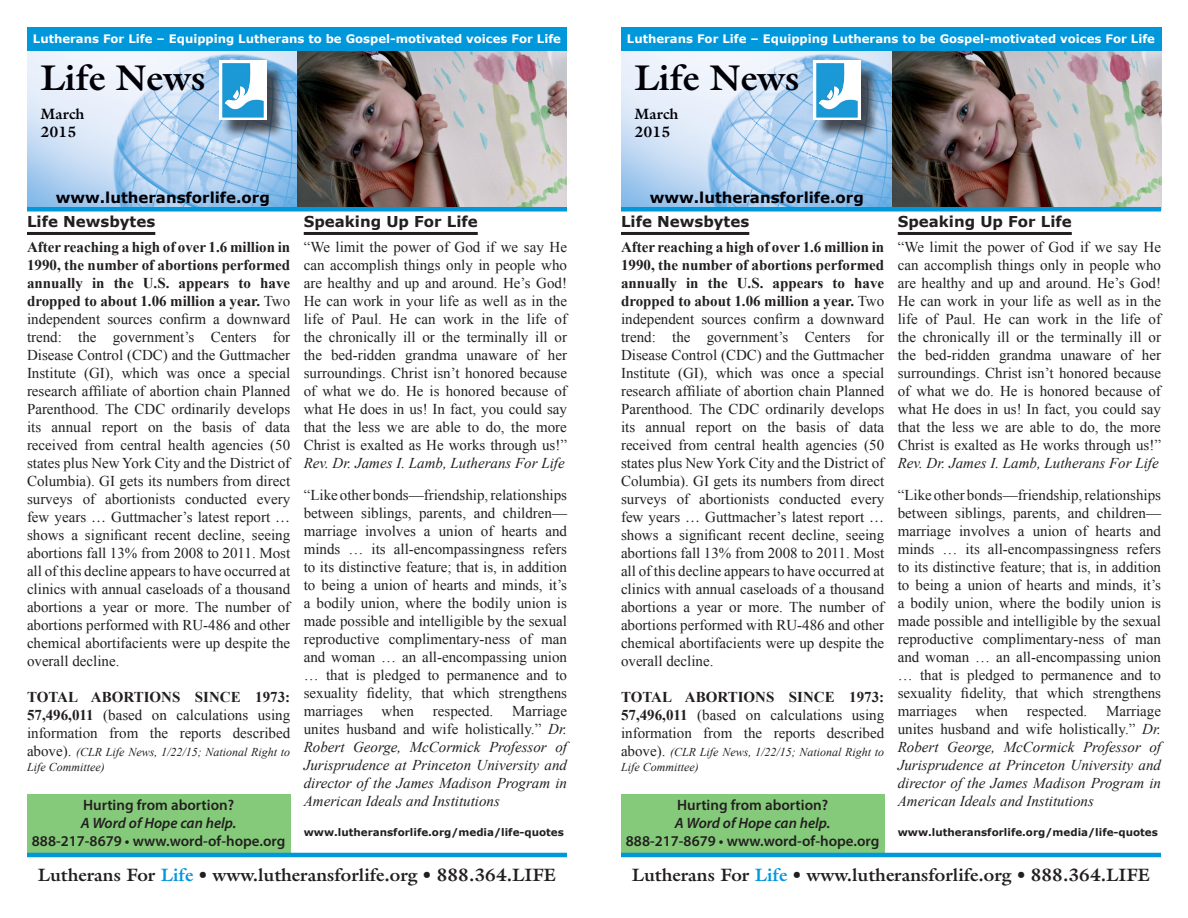
<style>
.page{position:relative;width:1188px;height:918px;background:#fff}
.page>*{position:absolute;margin:0;border:0;box-sizing:border-box;transform-origin:0 0}
.t1{font:700 36px "Galliard Std";color:#000006}
.t2{font:700 18px "Galliard Std";color:#231f20}
.t3{font:15px/18px "Times New Roman";color:#231f20;text-align:justify}
.t4{font:italic 15px/18px "Times New Roman";color:#231f20;text-align:justify}
.t5{font:600 15px "Myriad Pro";color:#231f20}
.t6{font:700 15px "Verdana";color:#231f20}
.t7{font:700 15px "Verdana";color:#000006}
.t8{font:italic 600 15px "Myriad Pro";color:#231f20}
.t9{font:700 15px/18px "Galliard Std";color:#000006}
.t10{font:italic 12px/14.4px "Times New Roman";color:#231f20}
.t11{font:700 11.7px "Verdana";color:#fff}
.t12{font:700 10.35px "Verdana";color:#231f20}
.s1{font-weight:700}
.s2{font-family:"Galliard Std"}
.s3{font-style:normal;font-size:15px}
.s4{font-style:italic}
.s5{font-style:normal}
.s6{color:#0097db}
</style>
<div class="page">
<img style="left:297px;top:50px;width:270px;height:157px">
<img style="left:27px;top:50px;width:270px;height:157px">
<div style="left:27px;top:27px;width:540px;height:23px;background:#0097db"></div>
<hr style="left:304px;top:232px;width:174px;height:3px;background:#231f20">
<hr style="left:27px;top:232px;width:128px;height:3px;background:#231f20">
<div style="left:222px;top:63px;width:63px;height:76px;background:#231f20;opacity:.75"></div>
<div style="left:219px;top:61px;width:48px;height:59px;background:#fff"></div>
<img style="left:222px;top:63px;width:42px;height:55px">
<div style="left:27px;top:794px;width:263px;height:63px;background:#85ca7a"></div>
<hr style="left:27px;top:853px;width:540px;height:4px;background:#0097db">
<div style="left:27px;top:207px;width:540px;height:5px;background:#0097db"></div>
<img style="left:891px;top:50px;width:270px;height:157px">
<img style="left:621px;top:50px;width:270px;height:157px">
<div style="left:621px;top:27px;width:540px;height:23px;background:#0097db"></div>
<hr style="left:898px;top:232px;width:174px;height:3px;background:#231f20">
<hr style="left:621px;top:232px;width:128px;height:3px;background:#231f20">
<div style="left:816px;top:63px;width:63px;height:76px;background:#231f20;opacity:.75"></div>
<div style="left:813px;top:61px;width:48px;height:59px;background:#fff"></div>
<img style="left:816px;top:63px;width:42px;height:55px">
<div style="left:621px;top:794px;width:263px;height:63px;background:#85ca7a"></div>
<hr style="left:621px;top:853px;width:540px;height:4px;background:#0097db">
<div style="left:621px;top:207px;width:540px;height:5px;background:#0097db"></div>
<p class="t11" style="left:33px;top:31px;width:530px">Lutherans For Life – Equipping Lutherans to be Gospel-motivated voices For Life</p>
<p class="t11" style="left:627px;top:31px;width:530px">Lutherans For Life – Equipping Lutherans to be Gospel-motivated voices For Life</p>
<p class="t1" style="left:40px;top:54px;width:167px">Life News</p>
<p class="t1" style="left:635px;top:54px;width:167px">Life News</p>
<p class="t9" style="left:40px;top:105px;width:46px">March<br>2015</p>
<p class="t9" style="left:635px;top:105px;width:46px">March<br>2015</p>
<p class="t7" style="left:56px;top:186px;width:216px">www.lutheransforlife.org</p>
<p class="t7" style="left:650px;top:186px;width:216px">www.lutheransforlife.org</p>
<p class="t6" style="left:27px;top:211px;width:130px">Life Newsbytes</p>
<p class="t3" style="left:27px;top:238px;width:265px"><span class="s1">After reaching a high of over 1.6 million in 1990, the number of abortions performed annually in the U.S. appears to have dropped to about 1.06 million a year.</span> Two independent sources confirm a downward trend: the government’s Centers for Disease Control (CDC) and the Guttmacher Institute (GI), which was once a special research affiliate of abortion chain Planned Parenthood. The CDC ordinarily develops its annual report on the basis of data received from central health agencies (50 states plus New York City and the District of Columbia). GI gets its numbers from direct surveys of abortionists conducted every few years <span class="s2">…</span> Guttmacher’s latest report <span class="s2">… </span>shows a significant recent decline, seeing abortions fall 13% from 2008 to 2011. Most all of this decline appears to have occurred at clinics with annual caseloads of a thousand abortions a year or more. The number of abortions performed with RU-486 and other chemical abortifacients were up despite the overall decline.</p>
<p class="t3" style="left:27px;top:688px;width:265px"><span class="s1">TOTAL ABORTIONS SINCE 1973:<br>57,496,011</span> (based on calculations using information from the reports described</p>
<p class="t10" style="left:27px;top:745px;width:265px"><span class="s3">above).</span> (CLR Life News, 1/22/15; National Right to<br>Life Committee)</p>
<p class="t5" style="left:83px;top:795px;width:153px">Hurting from abortion?</p>
<p class="t8" style="left:81px;top:813px;width:157px">A Word of Hope can help.</p>
<p class="t5" style="left:32px;top:831px;width:255px">888-217-8679 • www.word-of-hope.org</p>
<p class="t6" style="left:304px;top:211px;width:176px">Speaking Up For Life</p>
<p class="t3" style="left:304px;top:238px;width:265px">“We limit the power of God if we say He can accomplish things only in people who are healthy and up and around. He’s God!<br>He can work in your life as well as in the life of Paul. He can work in the life of the chronically ill or the terminally ill or the bed-ridden grandma unaware of her surroundings. Christ isn’t honored because of what we do. He is honored because of what He does in us! In fact, you could say that the less we are able to do, the more Christ is exalted as He works through us!” <span class="s4">Rev. Dr. James I. Lamb, Lutherans For Life</span></p>
<p class="t3" style="left:304px;top:485px;width:265px">“Like other bonds—friendship, relationships between siblings, parents, and children— marriage involves a union of hearts and minds … its all-encompassingness refers to its distinctive feature; that is, in addition to being a union of hearts and minds, it’s a bodily union, where the bodily union is made possible and intelligible by the sexual reproductive complimentary-ness of man and woman … an all-encompassing union … that is pledged to permanence and to sexuality fidelity, that which strengthens marriages when</p>
<p class="t4" style="left:304px;top:701px;width:265px;text-indent:129px"><span class="s5">respected. Marriage unites husband and wife holistically.”</span> Dr.<br>Robert George, McCormick Professor of Jurisprudence at Princeton University and director of the James Madison Program in American Ideals and Institutions</p>
<p class="t12" style="left:304px;top:825px;width:262px">www.lutheransforlife.org/media/life-quotes</p>
<p class="t6" style="left:621px;top:211px;width:130px">Life Newsbytes</p>
<p class="t3" style="left:621px;top:238px;width:265px"><span class="s1">After reaching a high of over 1.6 million in 1990, the number of abortions performed annually in the U.S. appears to have dropped to about 1.06 million a year.</span> Two independent sources confirm a downward trend: the government’s Centers for Disease Control (CDC) and the Guttmacher Institute (GI), which was once a special research affiliate of abortion chain Planned Parenthood. The CDC ordinarily develops its annual report on the basis of data received from central health agencies (50 states plus New York City and the District of Columbia). GI gets its numbers from direct surveys of abortionists conducted every few years <span class="s2">…</span> Guttmacher’s latest report <span class="s2">… </span>shows a significant recent decline, seeing abortions fall 13% from 2008 to 2011. Most all of this decline appears to have occurred at clinics with annual caseloads of a thousand abortions a year or more. The number of abortions performed with RU-486 and other chemical abortifacients were up despite the overall decline.</p>
<p class="t3" style="left:621px;top:688px;width:265px"><span class="s1">TOTAL ABORTIONS SINCE 1973:<br>57,496,011</span> (based on calculations using information from the reports described</p>
<p class="t10" style="left:621px;top:745px;width:265px"><span class="s3">above).</span> (CLR Life News, 1/22/15; National Right to<br>Life Committee)</p>
<p class="t5" style="left:677px;top:795px;width:153px">Hurting from abortion?</p>
<p class="t8" style="left:675px;top:813px;width:157px">A Word of Hope can help.</p>
<p class="t5" style="left:626px;top:831px;width:255px">888-217-8679 • www.word-of-hope.org</p>
<p class="t6" style="left:898px;top:211px;width:176px">Speaking Up For Life</p>
<p class="t3" style="left:898px;top:238px;width:265px">“We limit the power of God if we say He can accomplish things only in people who are healthy and up and around. He’s God!<br>He can work in your life as well as in the life of Paul. He can work in the life of the chronically ill or the terminally ill or the bed-ridden grandma unaware of her surroundings. Christ isn’t honored because of what we do. He is honored because of what He does in us! In fact, you could say that the less we are able to do, the more Christ is exalted as He works through us!” <span class="s4">Rev. Dr. James I. Lamb, Lutherans For Life</span></p>
<p class="t3" style="left:898px;top:485px;width:265px">“Like other bonds—friendship, relationships between siblings, parents, and children— marriage involves a union of hearts and minds … its all-encompassingness refers to its distinctive feature; that is, in addition to being a union of hearts and minds, it’s a bodily union, where the bodily union is made possible and intelligible by the sexual reproductive complimentary-ness of man and woman … an all-encompassing union … that is pledged to permanence and to sexuality fidelity, that which strengthens marriages when</p>
<p class="t4" style="left:898px;top:701px;width:265px;text-indent:129px"><span class="s5">respected. Marriage unites husband and wife holistically.”</span> Dr.<br>Robert George, McCormick Professor of Jurisprudence at Princeton University and director of the James Madison Program in American Ideals and Institutions</p>
<p class="t12" style="left:898px;top:825px;width:262px">www.lutheransforlife.org/media/life-quotes</p>
<p class="t2" style="left:38px;top:863px;width:520px">Lutherans For <span class="s6">Life</span> • www.lutheransforlife.org • 888.364.LIFE</p>
<p class="t2" style="left:632px;top:863px;width:520px">Lutherans For <span class="s6">Life</span> • www.lutheransforlife.org • 888.364.LIFE</p>
</div>
